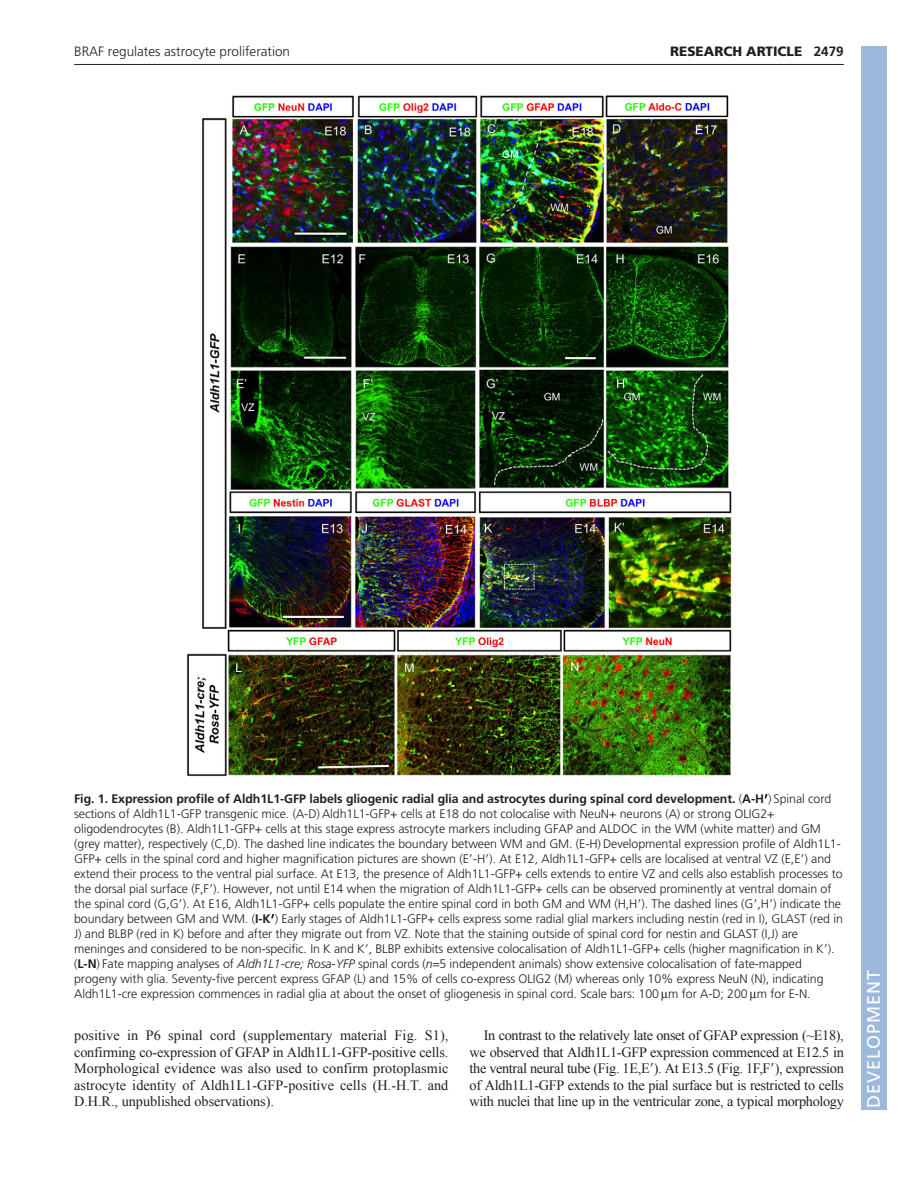
<style>
.page{position:relative;width:918px;height:1188px;background:#fff}
.page>*{position:absolute;margin:0;border:0;box-sizing:border-box;transform-origin:0 0}
.t1{font:18px "Frutiger LT Std";letter-spacing:.055em;color:#fff}
.t2{font:14.25px/16.5px "Times New Roman";letter-spacing:-.015em;color:#231f20;text-align:justify}
.t3{font:300 13.5px "Frutiger LT Std";color:#231f20}
.t4{font:900 13.5px "Frutiger LT Std";color:#231f20}
.t5{font:300 12.3px/15px "Frutiger LT Std";letter-spacing:-.005em;color:#231f20}
.s1{font-weight:700}
.s2{font-family:"Mathematical Pi One";font-weight:400}
.s3{font-style:italic}
.s4{font-family:"Mathematical Pi One"}
</style>
<div class="page">
<hr style="left:74px;top:64px;width:770px;height:1px;background:#231f20">
<img style="left:186px;top:95px;width:546px;height:682px">
<div style="left:861px;top:46px;width:25px;height:1064px;background:#9cb9db"></div>
<p class="t3" style="left:74px;top:46px;width:217px">BRAF regulates astrocyte proliferation</p>
<p class="t4" style="left:670px;top:46px;width:175px">RESEARCH ARTICLE <span class="s1">2479</span></p>
<p class="t5" style="left:74px;top:793px;width:770px"><span class="s1">Fig. 1. Expression profile of Aldh1L1-GFP labels gliogenic radial glia and astrocytes during spinal cord development.</span> (<span class="s1">A-H</span><span class="s2">-</span>) Spinal cord sections of Aldh1L1-GFP transgenic mice. (A-D) Aldh1L1-GFP+ cells at E18 do not colocalise with NeuN+ neurons (A) or strong OLIG2+ oligodendrocytes (B). Aldh1L1-GFP+ cells at this stage express astrocyte markers including GFAP and ALDOC in the WM (white matter) and GM (grey matter), respectively (C,D). The dashed line indicates the boundary between WM and GM. (E-H) Developmental expression profile of Aldh1L1- GFP+ cells in the spinal cord and higher magnification pictures are shown (E<span class="s2">-</span>-H<span class="s2">-</span>). At E12, Aldh1L1-GFP+ cells are localised at ventral VZ (E,E<span class="s2">-</span>) and extend their process to the ventral pial surface. At E13, the presence of Aldh1L1-GFP+ cells extends to entire VZ and cells also establish processes to the dorsal pial surface (F,F<span class="s2">-</span>). However, not until E14 when the migration of Aldh1L1-GFP+ cells can be observed prominently at ventral domain of the spinal cord (G,G<span class="s2">-</span>). At E16, Aldh1L1-GFP+ cells populate the entire spinal cord in both GM and WM (H,H<span class="s2">-</span>). The dashed lines (G<span class="s2">-</span>,H<span class="s2">-</span>) indicate the boundary between GM and WM. (<span class="s1">I-K</span><span class="s2">-</span>) Early stages of Aldh1L1-GFP+ cells express some radial glial markers including nestin (red in I), GLAST (red in J) and BLBP (red in K) before and after they migrate out from VZ. Note that the staining outside of spinal cord for nestin and GLAST (I,J) are meninges and considered to be non-specific. In K and K<span class="s2">-</span>, BLBP exhibits extensive colocalisation of Aldh1L1-GFP+ cells (higher magnification in K<span class="s2">-</span>). (<span class="s1">L-N</span>) Fate mapping analyses of <span class="s3">Aldh1L1-cre; Rosa-YFP</span> spinal cords (<span class="s3">n</span> 5 independent animals) show extensive colocalisation of fate-mapped progeny with glia. Seventy-five percent express GFAP (L) and 15% of cells co-express OLIG2 (M) whereas only 10% express NeuN (N), indicating Aldh1L1-cre expression commences in radial glia at about the onset of gliogenesis in spinal cord. Scale bars: 100 m for A-D; 200 m for E-N.</p>
<p class="t2" style="left:74px;top:1027px;width:376px">positive in P6 spinal cord (supplementary material Fig. S1), confirming co-expression of GFAP in Aldh1L1-GFP-positive cells.<br>Morphological evidence was also used to confirm protoplasmic astrocyte identity of Aldh1L1-GFP-positive cells (H.-H.T. and D.H.R., unpublished observations).</p>
<p class="t2" style="left:470px;top:1027px;width:376px;text-indent:14px">In contrast to the relatively late onset of GFAP expression (~E18), we observed that Aldh1L1-GFP expression commenced at E12.5 in the ventral neural tube (Fig. 1E,E<span class="s4">-</span>). At E13.5 (Fig. 1F,F<span class="s4">-</span>), expression of Aldh1L1-GFP extends to the pial surface but is restricted to cells with nuclei that line up in the ventricular zone, a typical morphology</p>
<h1 class="t1" style="left:863px;top:1108px;width:140px;rotate:-90deg">DEVELOPMENT</h1>
</div>
